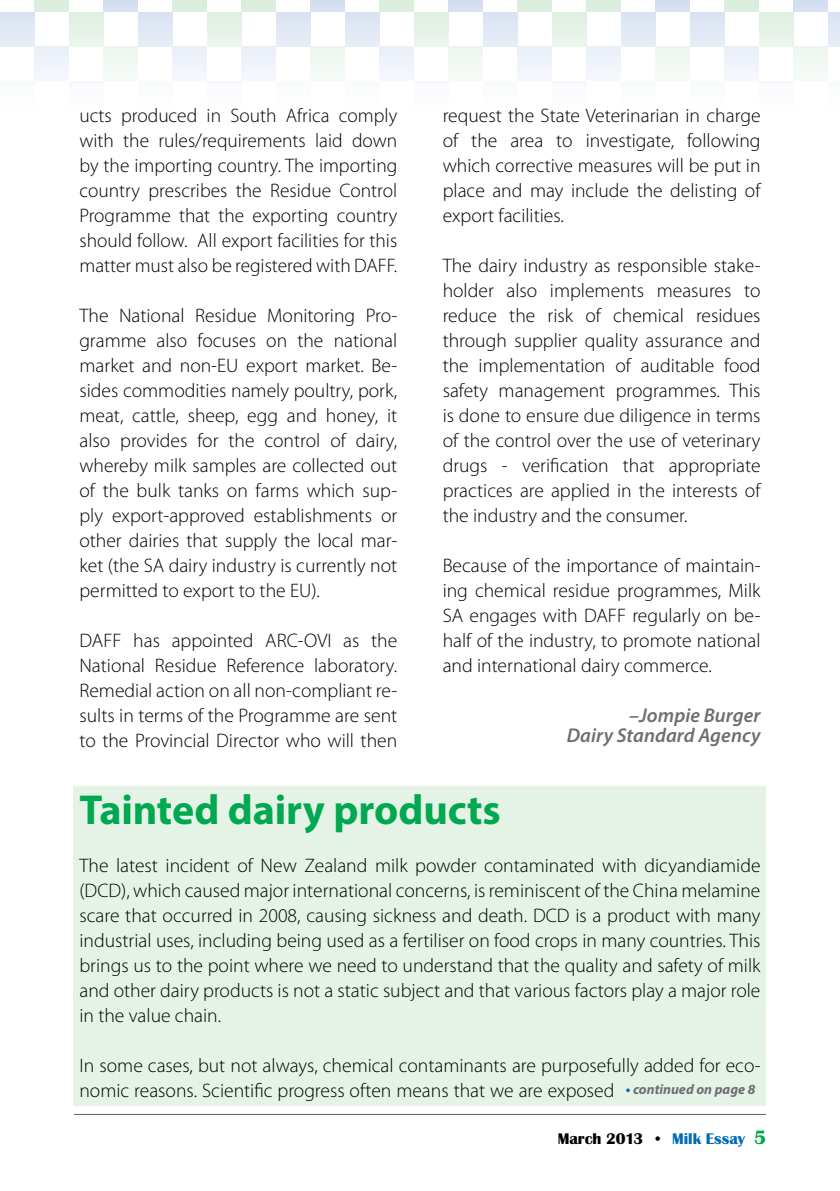
<style>
.page{position:relative;width:840px;height:1191px;background:#fff}
.page>*{position:absolute;margin:0;border:0;box-sizing:border-box;transform-origin:0 0}
.t1{font:700 42px "Myriad Pro";letter-spacing:-.005em;color:#00a94f}
.t2{font:italic 600 20px/20px "Myriad Pro";letter-spacing:.005em;color:#6d6e71;text-align:right}
.t3{font:300 19.6px/25px "Myriad Pro";color:#000;text-align:justify}
.t4{font:700 16px "Britannic T";color:#000}
.s1{color:#006bb6}
.s2{font-size:20px;color:#00a94f}
</style>
<div class="page">
<hr style="left:74px;top:1114px;width:691px;height:1px;background:#636466">
<div style="left:172px;top:0;width:35px;height:12px;background:#dbeddf"></div>
<div style="left:517px;top:0;width:35px;height:12px;background:#dbeddf"></div>
<div style="left:241px;top:0;width:35px;height:12px;background:#dbeddf"></div>
<div style="left:586px;top:0;width:34px;height:12px;background:#dbeddf"></div>
<div style="left:310px;top:0;width:35px;height:12px;background:#d5dff1"></div>
<div style="left:655px;top:0;width:34px;height:12px;background:#d5dff1"></div>
<div style="left:34px;top:0;width:35px;height:12px;background:#dbeddf"></div>
<div style="left:379px;top:0;width:35px;height:12px;background:#dbeddf"></div>
<div style="left:724px;top:0;width:34px;height:12px;background:#dbeddf"></div>
<div style="left:103px;top:0;width:35px;height:12px;background:#d5dff1"></div>
<div style="left:448px;top:0;width:35px;height:12px;background:#d5dff1"></div>
<div style="left:793px;top:0;width:34px;height:12px;background:#d5dff1"></div>
<div style="left:207px;top:12px;width:34px;height:34px;background:#e5f2e7"></div>
<div style="left:552px;top:12px;width:34px;height:34px;background:#e5f2e7"></div>
<div style="left:276px;top:12px;width:34px;height:34px;background:#e0e7f5"></div>
<div style="left:620px;top:12px;width:35px;height:34px;background:#e0e7f5"></div>
<div style="left:0;top:12px;width:34px;height:34px;background:#e0e7f5"></div>
<div style="left:345px;top:12px;width:34px;height:34px;background:#e0e7f5"></div>
<div style="left:689px;top:12px;width:35px;height:34px;background:#e0e7f5"></div>
<div style="left:69px;top:12px;width:34px;height:34px;background:#e5f2e7"></div>
<div style="left:414px;top:12px;width:34px;height:34px;background:#e5f2e7"></div>
<div style="left:758px;top:12px;width:35px;height:34px;background:#e5f2e7"></div>
<div style="left:138px;top:12px;width:34px;height:34px;background:#e0e7f5"></div>
<div style="left:483px;top:12px;width:34px;height:34px;background:#e0e7f5"></div>
<div style="left:827px;top:12px;width:12px;height:34px;background:#e0e7f5"></div>
<div style="left:172px;top:46px;width:35px;height:35px;background:#f0f3fa"></div>
<div style="left:517px;top:46px;width:35px;height:35px;background:#f0f3fa"></div>
<div style="left:241px;top:46px;width:35px;height:35px;background:#f0f3fa"></div>
<div style="left:586px;top:46px;width:34px;height:35px;background:#f0f3fa"></div>
<hr style="left:0;top:46px;width:1px;height:35px;background:#cfe8d4">
<div style="left:310px;top:46px;width:35px;height:35px;background:#f2f8f3"></div>
<div style="left:655px;top:46px;width:34px;height:35px;background:#f2f8f3"></div>
<div style="left:34px;top:46px;width:35px;height:35px;background:#f0f3fa"></div>
<div style="left:379px;top:46px;width:35px;height:35px;background:#f0f3fa"></div>
<div style="left:724px;top:46px;width:34px;height:35px;background:#f0f3fa"></div>
<div style="left:103px;top:46px;width:35px;height:35px;background:#f2f8f3"></div>
<div style="left:448px;top:46px;width:35px;height:35px;background:#f2f8f3"></div>
<div style="left:793px;top:46px;width:34px;height:35px;background:#f2f8f3"></div>
<div style="left:207px;top:81px;width:34px;height:34px;background:#fbfcfd"></div>
<div style="left:552px;top:81px;width:34px;height:34px;background:#fbfcfd"></div>
<div style="left:69px;top:81px;width:34px;height:34px;background:#fbfcfd"></div>
<div style="left:414px;top:81px;width:34px;height:34px;background:#fbfcfd"></div>
<div style="left:758px;top:81px;width:35px;height:34px;background:#fbfcfd"></div>
<div style="left:74px;top:786px;width:691px;height:320px;background:#e5f3e7"></div>
<p class="t3" style="left:79px;top:103px;width:319px">ucts produced in South Africa comply with the rules/requirements laid down by the importing country. The importing country prescribes the Residue Control Programme that the exporting country should follow. All export facilities for this matter must also be registered with DAFF.</p>
<p class="t3" style="left:79px;top:303px;width:319px">The National Residue Monitoring Pro&shy;gramme also focuses on the national market and non-EU export market. Be&shy;sides commodities namely poultry, pork, meat, cattle, sheep, egg and honey, it also provides for the control of dairy, whereby milk samples are collected out of the bulk tanks on farms which sup&shy;ply export-approved establishments or other dairies that supply the local mar&shy;ket (the SA dairy industry is currently not permitted to export to the EU).</p>
<p class="t3" style="left:79px;top:628px;width:319px">DAFF has appointed ARC-OVI as the National Residue Reference laboratory.<br>Remedial action on all non-compliant re&shy;sults in terms of the Programme are sent to the Provincial Director who will then</p>
<p class="t3" style="left:442px;top:103px;width:319px">request the State Veterinarian in charge of the area to investigate, following which corrective measures will be put in place and may include the delisting of export facilities.</p>
<p class="t3" style="left:442px;top:253px;width:319px">The dairy industry as responsible stake&shy;holder also implements measures to reduce the risk of chemical residues through supplier quality assurance and the implementation of auditable food safety management programmes. This is done to ensure due diligence in terms of the control over the use of veterinary drugs - verification that appropriate practices are applied in the interests of the industry and the consumer.</p>
<p class="t3" style="left:442px;top:553px;width:319px">Because of the importance of maintain&shy;ing chemical residue programmes, Milk SA engages with DAFF regularly on be&shy;half of the industry, to promote national and international dairy commerce.</p>
<p class="t2" style="left:566px;top:705px;width:195px">–Jompie Burger<br>Dairy Standard Agency</p>
<h1 class="t1" style="left:79px;top:782px;width:422px">Tainted dairy products</h1>
<p class="t3" style="left:79px;top:853px;width:682px">The latest incident of New Zealand milk powder contaminated with dicyandiamide (DCD), which caused major international concerns, is reminiscent of the China melamine scare that occurred in 2008, causing sickness and death. DCD is a product with many industrial uses, including being used as a fertiliser on food crops in many countries. This brings us to the point where we need to understand that the quality and safety of milk and other dairy products is not a static subject and that various factors play a major role in the value chain.</p>
<p class="t3" style="left:79px;top:1053px;width:682px">In some cases, but not always, chemical contaminants are purposefully added for eco&shy;nomic reasons. Scientific progress often means that we are exposed <sup>•</sup> <sup>continued</sup> <sup>on</sup> <sup>page</sup> <sup>8</sup></p>
<p class="t4" style="left:557px;top:1130px;width:210px">March 2013 • <span class="s1">Milk Essay</span> <span class="s2">5</span></p>
</div>
